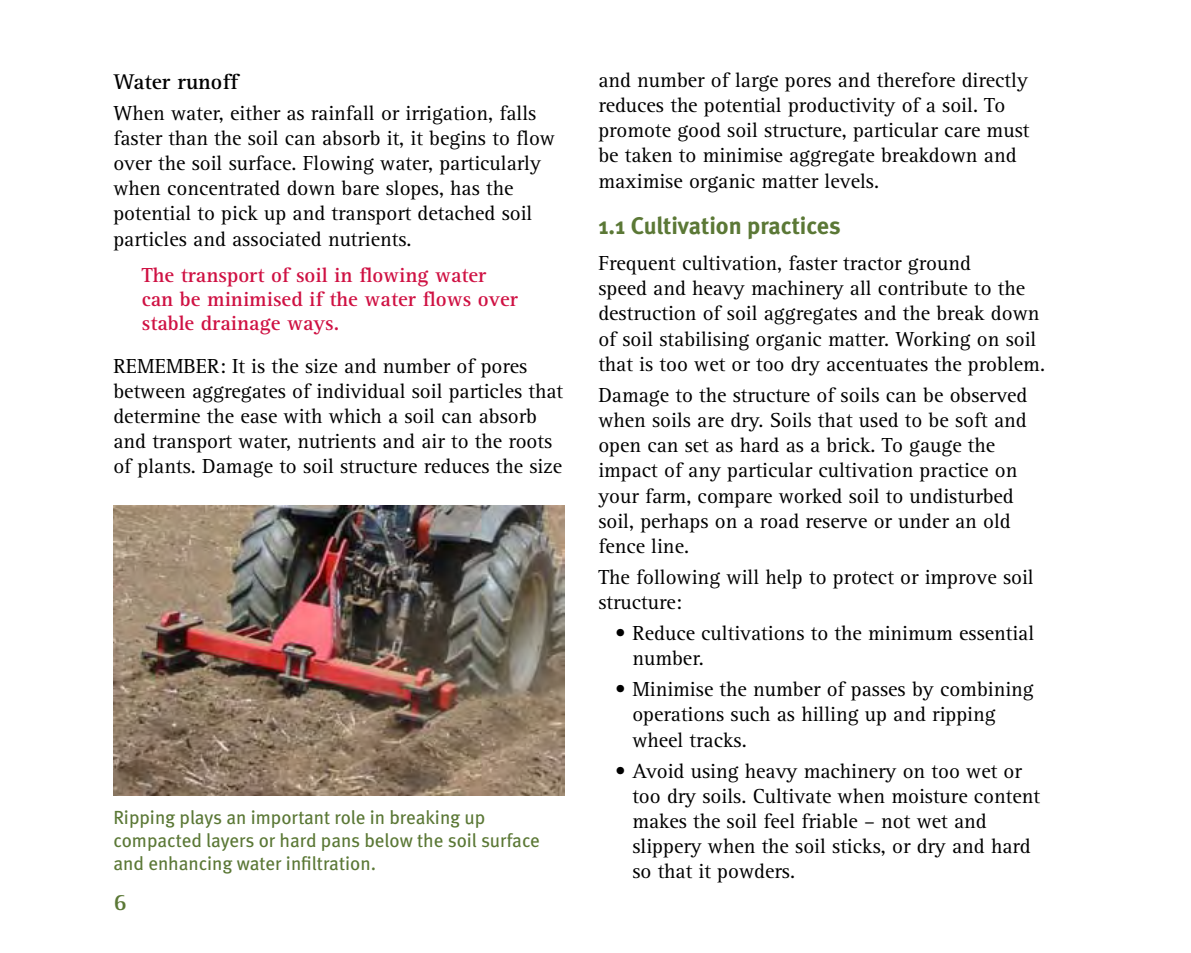
<style>
.page{position:relative;width:1191px;height:953px;background:#fff}
.page>*{position:absolute;margin:0;border:0;box-sizing:border-box;transform-origin:0 0}
.Head_2{font:700 24px "Meta";color:#5b7836}
.Head_3{font:700 22px "Rotis Serif";color:#000}
.body_text{font:21px/25.2px "Rotis Serif";color:#000}
.body_list{font:21px/25.2px "Rotis Serif";color:#000}
.quotes{font:700 21px/24px "Rotis Serif";color:#cf1143}
.body_list_intro{font:21px/25.2px "Rotis Serif";color:#000}
.t1{font:19px/22.8px "Meta";color:#5b7836}
.s1{font-family:"Meta";font-weight:700}
</style>
<div class="page">
<img style="left:113px;top:505px;width:451px;height:290px">
<h3 class="Head_3" style="left:113px;top:68px;width:126px">Water runoff</h3>
<p class="body_text" style="left:113px;top:101px;width:443px">When water, either as rainfall or irrigation, falls faster than the soil can absorb it, it begins to flow over the soil surface. Flowing water, particularly when concentrated down bare slopes, has the potential to pick up and transport detached soil particles and associated nutrients.</p>
<p class="quotes" style="left:142px;top:263px;width:378px">The transport of soil in flowing water can be minimised if the water flows over stable drainage ways.</p>
<p class="body_text" style="left:113px;top:353px;width:451px">REMEMBER: It is the size and number of pores between aggregates of individual soil particles that determine the ease with which a soil can absorb and transport water, nutrients and air to the roots of plants. Damage to soil structure reduces the size</p>
<p class="t1" style="left:113px;top:805px;width:428px">Ripping plays an important role in breaking up compacted layers or hard pans below the soil surface and enhancing water infiltration.</p>
<p class="body_text" style="left:598px;top:68px;width:432px">and number of large pores and therefore directly reduces the potential productivity of a soil. To promote good soil structure, particular care must be taken to minimise aggregate breakdown and maximise organic matter levels.</p>
<h2 class="Head_2" style="left:598px;top:211px;width:244px">1.1 Cultivation practices</h2>
<p class="body_text" style="left:598px;top:251px;width:448px">Frequent cultivation, faster tractor ground<br>speed and heavy machinery all contribute to the destruction of soil aggregates and the break down of soil stabilising organic matter. Working on soil that is too wet or too dry accentuates the problem.</p>
<p class="body_text" style="left:598px;top:383px;width:431px">Damage to the structure of soils can be observed when soils are dry. Soils that used to be soft and open can set as hard as a brick. To gauge the impact of any particular cultivation practice on your farm, compare worked soil to undisturbed soil, perhaps on a road reserve or under an old fence line.</p>
<p class="body_list_intro" style="left:598px;top:565px;width:437px">The following will help to protect or improve soil structure:</p>
<p class="body_list" style="left:632px;top:621px;width:403px;text-indent:-17px"><span class="s1">•</span> Reduce cultivations to the minimum essential number.</p>
<p class="body_list" style="left:632px;top:677px;width:403px;text-indent:-17px"><span class="s1">•</span> Minimise the number of passes by combining operations such as hilling up and ripping wheel tracks.</p>
<p class="body_list" style="left:632px;top:758px;width:409px;text-indent:-17px"><span class="s1">•</span> Avoid using heavy machinery on too wet or too dry soils. Cultivate when moisture content makes the soil feel friable – not wet and slippery when the soil sticks, or dry and hard so that it powders.</p>
</div>
